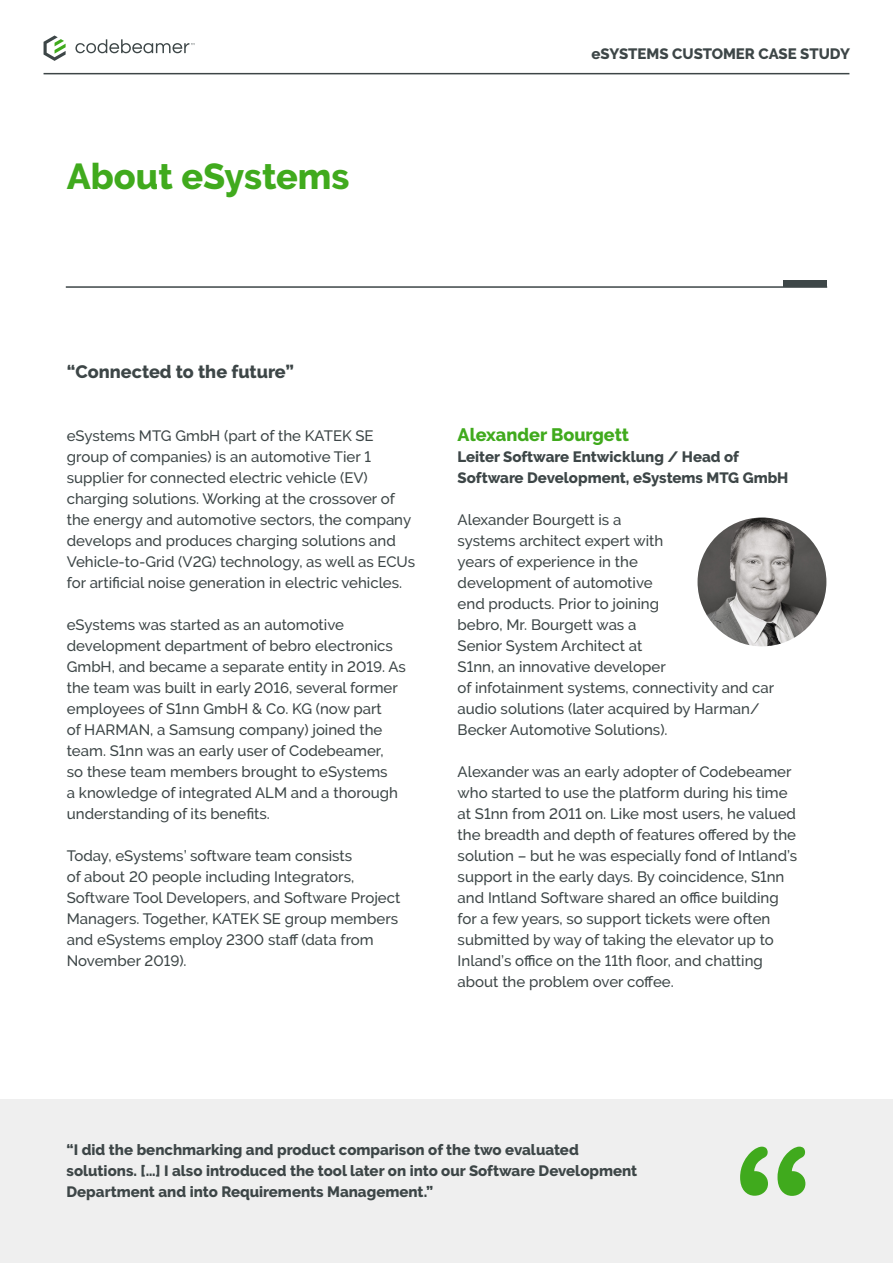
<style>
.page{position:relative;width:893px;height:1263px;background:#fff}
.page>*{position:absolute;margin:0;border:0;box-sizing:border-box;transform-origin:0 0}
.t1{font:800 36px "PTC Raleway";color:#40aa1d}
.t2{font:800 18px "PTC Raleway";color:#3d4647}
.t3{font:800 18px "PTC Raleway";color:#40aa1d}
.t4{font:500 15px/21px "PTC Raleway";color:#3d4647}
.t5{font:800 15px/21px "PTC Raleway";color:#3d4647}
</style>
<div class="page">
<hr style="left:44px;top:73px;width:805px;height:1px;background:#3d4647">
<hr style="left:66px;top:286px;width:761px;height:2px;background:#3d4647">
<svg style="left:75px;top:39px;width:119px;height:14px"></svg>
<svg style="left:44px;top:36px;width:22px;height:25px"></svg>
<div style="left:784px;top:281px;width:43px;height:6px;background:#3d4647"></div>
<img style="left:697px;top:517px;width:129px;height:129px;border-radius:64px">
<div style="left:0;top:1099px;width:893px;height:164px;background:#efefef"></div>
<svg style="left:740px;top:1146px;width:65px;height:50px"></svg>
<h1 class="t1" style="left:67px;top:156px;width:284px">About eSystems</h1>
<p class="t5" style="left:591px;top:44px;width:260px">eSYSTEMS CUSTOMER CASE STUDY</p>
<p class="t2" style="left:67px;top:361px;width:229px">“Connected to the future”</p>
<p class="t4" style="left:67px;top:425px;width:350px">eSystems MTG GmbH (part of the KATEK SE group of companies) is an automotive Tier 1 supplier for connected electric vehicle (EV) charging solutions. Working at the crossover of the energy and automotive sectors, the company develops and produces charging solutions and Vehicle-to-Grid (V2G) technology, as well as ECUs for artificial noise generation in electric vehicles.</p>
<p class="t4" style="left:67px;top:614px;width:341px">eSystems was started as an automotive development department of bebro electronics GmbH, and became a separate entity in 2019. As the team was built in early 2016, several former employees of S1nn GmbH &amp; Co. KG (now part<br>of HARMAN, a Samsung company) joined the team. S1nn was an early user of Codebeamer,<br>so these team members brought to eSystems<br>a knowledge of integrated ALM and a thorough understanding of its benefits.</p>
<p class="t4" style="left:67px;top:845px;width:335px">Today, eSystems’ software team consists<br>of about 20 people including Integrators, Software Tool Developers, and Software Project Managers. Together, KATEK SE group members and eSystems employ 2300 staff (data from November 2019).</p>
<p class="t3" style="left:458px;top:424px;width:173px">Alexander Bourgett</p>
<p class="t5" style="left:458px;top:446px;width:332px">Leiter Software Entwicklung / Head of<br>Software Development, eSystems MTG GmbH</p>
<p class="t4" style="left:458px;top:509px;width:318px">Alexander Bourgett is a<br>systems architect expert with<br>years of experience in the<br>development of automotive<br>end products. Prior to joining<br>bebro, Mr. Bourgett was a<br>Senior System Architect at<br>S1nn, an innovative developer<br>of infotainment systems, connectivity and car audio solutions (later acquired by Harman/<br>Becker Automotive Solutions).</p>
<p class="t4" style="left:458px;top:761px;width:341px">Alexander was an early adopter of Codebeamer who started to use the platform during his time at S1nn from 2011 on. Like most users, he valued the breadth and depth of features offered by the solution – but he was especially fond of Intland’s support in the early days. By coincidence, S1nn and Intland Software shared an office building for a few years, so support tickets were often submitted by way of taking the elevator up to Inland’s office on the 11th floor, and chatting about the problem over coffee.</p>
<p class="t5" style="left:67px;top:1139px;width:572px">“I did the benchmarking and product comparison of the two evaluated solutions. […] I also introduced the tool later on into our Software Development<br>Department and into Requirements Management.”</p>
</div>
